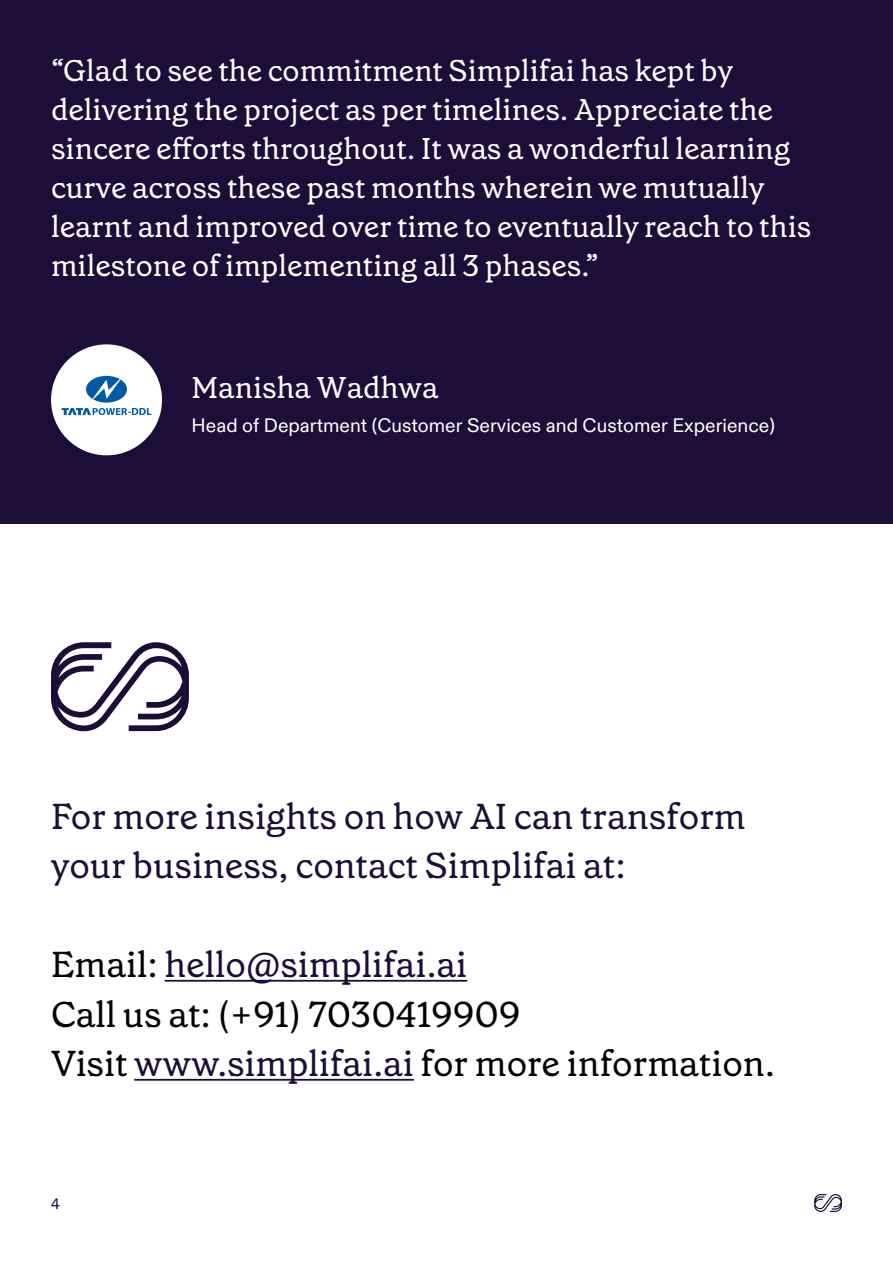
<style>
.page{position:relative;width:893px;height:1263px;background:#fff}
.page>*{position:absolute;margin:0;border:0;box-sizing:border-box;transform-origin:0 0}
.t1{font:36px/49.5px "Grenette Pro";color:#000}
.t2{font:36px/49.5px "Grenette Pro";color:#1c0e38}
.t3{font:30px/39px "Grenette Pro";color:#fff}
.t4{font:19.5px "ABC Diatype";color:#fff}
.t5{font:15px "ABC Diatype";color:#1c0e38}
.s1{color:#1c0e38}
</style>
<div class="page">
<svg style="left:814px;top:1194px;width:28px;height:18px"></svg>
<div style="left:0;top:0;width:893px;height:524px;background:#1c0e38"></div>
<hr style="left:165px;top:980px;width:302px;height:2px;background:#1c0e38">
<hr style="left:134px;top:1079px;width:280px;height:2px;background:#1c0e38">
<svg style="left:51px;top:642px;width:138px;height:89px"></svg>
<div style="left:51px;top:344px;width:111px;height:111px;background:#fff;border-radius:50%"></div>
<svg style="left:62px;top:376px;width:89px;height:39px"></svg>
<p class="t3" style="left:51px;top:51px;width:762px">“Glad to see the commitment Simplifai has kept by delivering the project as per timelines. Appreciate the sincere efforts throughout. It was a wonderful learning curve across these past months wherein we mutually learnt and improved over time to eventually reach to this milestone of implementing all 3 phases.”</p>
<p class="t3" style="left:192px;top:367px;width:248px">Manisha Wadhwa</p>
<p class="t4" style="left:192px;top:414px;width:585px">Head of Department (Customer Services and Customer Experience)</p>
<p class="t2" style="left:51px;top:791px;width:696px">For more insights on how AI can transform your business, contact Simplifai at:</p>
<p class="t1" style="left:51px;top:939px;width:726px">Email: <span class="s1">hello@simplifai.ai<br></span>Call us at: (+91) 7030419909<br>Visit <span class="s1">www.simplifai.ai</span> for more information.</p>
<p class="t5" style="left:51px;top:1195px;width:10px">4</p>
</div>
